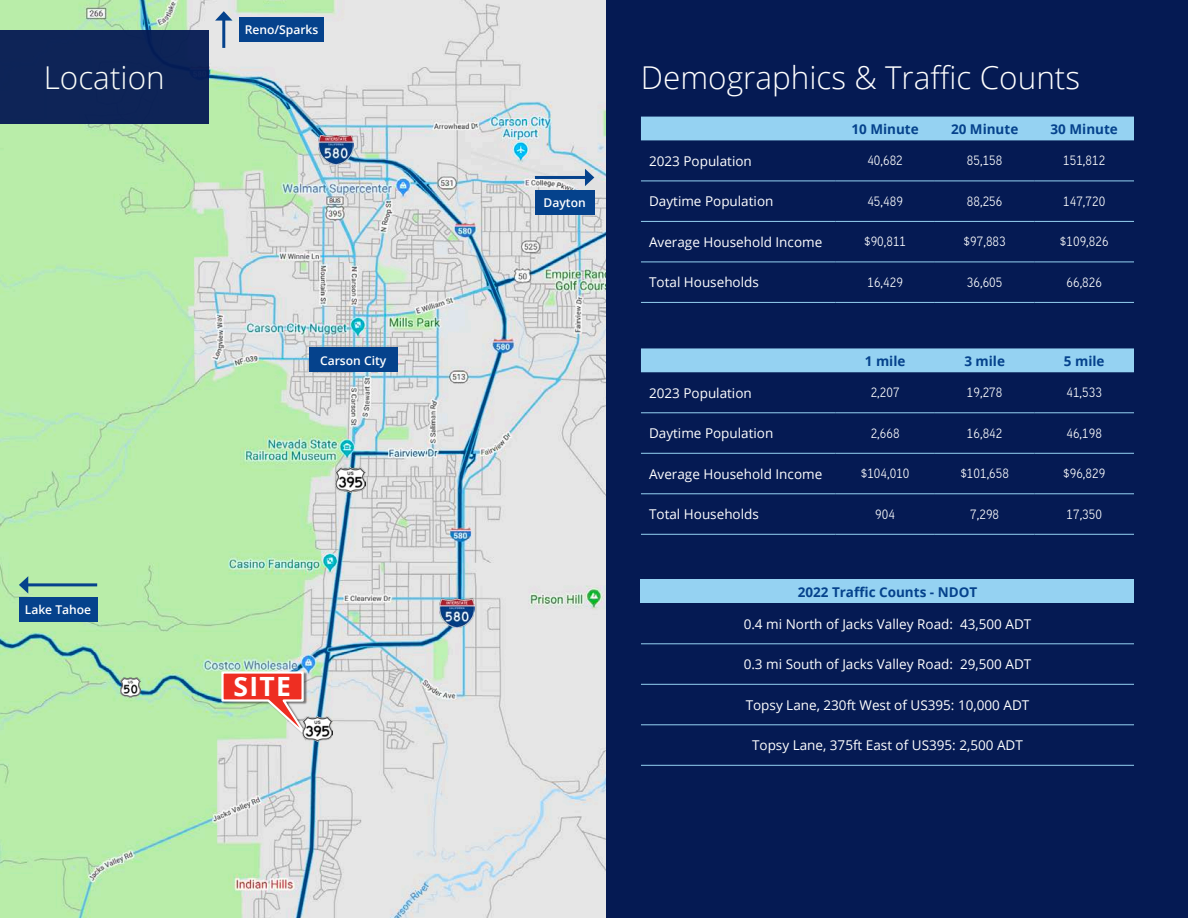
<style>
.page{position:relative;width:1188px;height:918px;background:#fff}
.page>*{position:absolute;margin:0;border:0;box-sizing:border-box;transform-origin:0 0}
.t1{font:300 31.5px "Open Sans";color:#fff}
.t2{font:700 26.55px "Open Sans";color:#fff}
.Data_-_Regular{font:13.5px "Open Sans";color:#fff}
.Data_-_Regular-2{font:13.5px "Aaux Next";color:#fff}
.Header_-_Bold{font:700 13.5px "Open Sans";color:#05428c}
.t3{font:600 12.15px "Open Sans";color:#fff}
</style>
<div class="page">
<img style="left:0;top:0;width:607px;height:918px">
<div style="left:19px;top:598px;width:78px;height:24px;background:#05428c"></div>
<div style="left:535px;top:190px;width:59px;height:25px;background:#05428c"></div>
<div style="left:239px;top:17px;width:85px;height:25px;background:#05428c"></div>
<div style="left:309px;top:348px;width:88px;height:24px;background:#05428c"></div>
<svg style="left:220px;top:670px;width:96px;height:77px;background:#d4ab92"></svg>
<img style="left:440px;top:598px;width:34px;height:29px">
<img style="left:318px;top:135px;width:35px;height:29px">
<div style="left:607px;top:0;width:581px;height:918px;background:#051a53"></div>
<div style="left:0;top:30px;width:208px;height:94px;background:#0e2457"></div>
<div style="left:641px;top:117px;width:493px;height:23px;background:#95d2f2"></div>
<hr style="left:641px;top:181px;width:194px;height:1px;background:#95d2f2">
<hr style="left:641px;top:221px;width:194px;height:1px;background:#95d2f2">
<hr style="left:835px;top:221px;width:100px;height:1px;background:#95d2f2">
<hr style="left:935px;top:221px;width:99px;height:1px;background:#95d2f2">
<hr style="left:1034px;top:221px;width:100px;height:1px;background:#95d2f2">
<hr style="left:641px;top:262px;width:194px;height:1px;background:#95d2f2">
<hr style="left:835px;top:262px;width:100px;height:1px;background:#95d2f2">
<hr style="left:935px;top:262px;width:99px;height:1px;background:#95d2f2">
<hr style="left:1034px;top:262px;width:100px;height:1px;background:#95d2f2">
<hr style="left:641px;top:302px;width:194px;height:1px;background:#95d2f2">
<hr style="left:835px;top:302px;width:100px;height:1px;background:#95d2f2">
<hr style="left:935px;top:302px;width:99px;height:1px;background:#95d2f2">
<hr style="left:1034px;top:302px;width:100px;height:1px;background:#95d2f2">
<hr style="left:835px;top:181px;width:100px;height:1px;background:#95d2f2">
<hr style="left:935px;top:181px;width:99px;height:1px;background:#95d2f2">
<hr style="left:1034px;top:181px;width:100px;height:1px;background:#95d2f2">
<div style="left:641px;top:348px;width:493px;height:24px;background:#95d2f2"></div>
<hr style="left:641px;top:413px;width:194px;height:1px;background:#95d2f2">
<hr style="left:641px;top:453px;width:194px;height:1px;background:#95d2f2">
<hr style="left:835px;top:453px;width:100px;height:1px;background:#95d2f2">
<hr style="left:935px;top:453px;width:99px;height:1px;background:#95d2f2">
<hr style="left:1034px;top:453px;width:100px;height:1px;background:#95d2f2">
<hr style="left:641px;top:494px;width:194px;height:1px;background:#95d2f2">
<hr style="left:835px;top:494px;width:100px;height:1px;background:#95d2f2">
<hr style="left:935px;top:494px;width:99px;height:1px;background:#95d2f2">
<hr style="left:1034px;top:494px;width:100px;height:1px;background:#95d2f2">
<hr style="left:641px;top:534px;width:194px;height:1px;background:#95d2f2">
<hr style="left:835px;top:534px;width:100px;height:1px;background:#95d2f2">
<hr style="left:935px;top:534px;width:99px;height:1px;background:#95d2f2">
<hr style="left:1034px;top:534px;width:100px;height:1px;background:#95d2f2">
<hr style="left:835px;top:413px;width:100px;height:1px;background:#95d2f2">
<hr style="left:935px;top:413px;width:99px;height:1px;background:#95d2f2">
<hr style="left:1034px;top:413px;width:100px;height:1px;background:#95d2f2">
<div style="left:641px;top:579px;width:493px;height:24px;background:#95d2f2"></div>
<hr style="left:641px;top:644px;width:493px;height:1px;background:#95d2f2">
<hr style="left:641px;top:684px;width:493px;height:1px;background:#95d2f2">
<hr style="left:641px;top:725px;width:493px;height:1px;background:#95d2f2">
<hr style="left:641px;top:765px;width:493px;height:1px;background:#95d2f2">
<img style="left:336px;top:467px;width:30px;height:26px">
<img style="left:302px;top:716px;width:30px;height:26px">
<img style="left:121px;top:677px;width:20px;height:20px">
<hr style="left:222px;top:18px;width:3px;height:30px;background:#05428c">
<svg style="left:215px;top:11px;width:18px;height:10px"></svg>
<hr style="left:26px;top:583px;width:71px;height:3px;background:#05428c">
<svg style="left:19px;top:576px;width:9px;height:18px"></svg>
<hr style="left:535px;top:176px;width:53px;height:3px;background:#05428c">
<svg style="left:585px;top:169px;width:9px;height:17px"></svg>
<p class="t3" style="left:245px;top:21px;width:75px">Reno/Sparks</p>
<h1 class="t1" style="left:44px;top:56px;width:122px">Location</h1>
<p class="t1" style="left:641px;top:56px;width:441px">Demographics &amp; Traffic Counts</p>
<p class="Header_-_Bold" style="left:851px;top:119px;width:69px">10 Minute</p>
<p class="Header_-_Bold" style="left:951px;top:119px;width:69px">20 Minute</p>
<p class="Header_-_Bold" style="left:1051px;top:119px;width:69px">30 Minute</p>
<p class="Data_-_Regular" style="left:649px;top:152px;width:104px">2023 Population</p>
<p class="Data_-_Regular-2" style="left:867px;top:152px;width:37px">40,682</p>
<p class="Data_-_Regular-2" style="left:967px;top:152px;width:37px">85,158</p>
<p class="Data_-_Regular-2" style="left:1063px;top:152px;width:44px">151,812</p>
<p class="Data_-_Regular" style="left:649px;top:192px;width:126px">Daytime Population</p>
<p class="Data_-_Regular-2" style="left:867px;top:192px;width:37px">45,489</p>
<p class="Data_-_Regular-2" style="left:967px;top:192px;width:37px">88,256</p>
<p class="Data_-_Regular-2" style="left:1063px;top:192px;width:44px">147,720</p>
<p class="Data_-_Regular" style="left:649px;top:233px;width:175px">Average Household Income</p>
<p class="Data_-_Regular-2" style="left:864px;top:233px;width:44px">$90,811</p>
<p class="Data_-_Regular-2" style="left:964px;top:233px;width:44px">$97,883</p>
<p class="Data_-_Regular-2" style="left:1060px;top:233px;width:50px">$109,826</p>
<p class="Data_-_Regular" style="left:649px;top:273px;width:111px">Total Households</p>
<p class="Data_-_Regular-2" style="left:867px;top:273px;width:37px">16,429</p>
<p class="Data_-_Regular-2" style="left:967px;top:273px;width:37px">36,605</p>
<p class="Data_-_Regular-2" style="left:1067px;top:273px;width:37px">66,826</p>
<p class="t3" style="left:544px;top:194px;width:44px">Dayton</p>
<p class="t3" style="left:25px;top:602px;width:68px">Lake Tahoe</p>
<p class="t3" style="left:320px;top:352px;width:68px">Carson City</p>
<p class="t2" style="left:233px;top:668px;width:59px">SITE</p>
<p class="Header_-_Bold" style="left:865px;top:351px;width:42px">1 mile</p>
<p class="Header_-_Bold" style="left:964px;top:351px;width:42px">3 mile</p>
<p class="Header_-_Bold" style="left:1064px;top:351px;width:42px">5 mile</p>
<p class="Data_-_Regular" style="left:649px;top:384px;width:104px">2023 Population</p>
<p class="Data_-_Regular-2" style="left:871px;top:383px;width:30px">2,207</p>
<p class="Data_-_Regular-2" style="left:967px;top:383px;width:37px">19,278</p>
<p class="Data_-_Regular-2" style="left:1066px;top:383px;width:37px">41,533</p>
<p class="Data_-_Regular" style="left:649px;top:424px;width:126px">Daytime Population</p>
<p class="Data_-_Regular-2" style="left:871px;top:424px;width:30px">2,668</p>
<p class="Data_-_Regular-2" style="left:967px;top:424px;width:37px">16,842</p>
<p class="Data_-_Regular-2" style="left:1066px;top:424px;width:37px">46,198</p>
<p class="Data_-_Regular" style="left:649px;top:465px;width:175px">Average Household Income</p>
<p class="Data_-_Regular-2" style="left:861px;top:464px;width:50px">$104,010</p>
<p class="Data_-_Regular-2" style="left:960px;top:464px;width:50px">$101,658</p>
<p class="Data_-_Regular-2" style="left:1063px;top:464px;width:44px">$96,829</p>
<p class="Data_-_Regular" style="left:649px;top:505px;width:111px">Total Households</p>
<p class="Data_-_Regular-2" style="left:875px;top:505px;width:21px">904</p>
<p class="Data_-_Regular-2" style="left:970px;top:505px;width:30px">7,298</p>
<p class="Data_-_Regular-2" style="left:1067px;top:505px;width:37px">17,350</p>
<p class="Header_-_Bold" style="left:798px;top:582px;width:181px">2022 Traffic Counts - NDOT</p>
<p class="Data_-_Regular" style="left:744px;top:615px;width:289px">0.4 mi North of Jacks Valley Road: 43,500 ADT</p>
<p class="Data_-_Regular" style="left:744px;top:655px;width:289px">0.3 mi South of Jacks Valley Road: 29,500 ADT</p>
<p class="Data_-_Regular" style="left:746px;top:696px;width:285px">Topsy Lane, 230ft West of US395: 10,000 ADT</p>
<p class="Data_-_Regular" style="left:752px;top:736px;width:272px">Topsy Lane, 375ft East of US395: 2,500 ADT</p>
</div>
